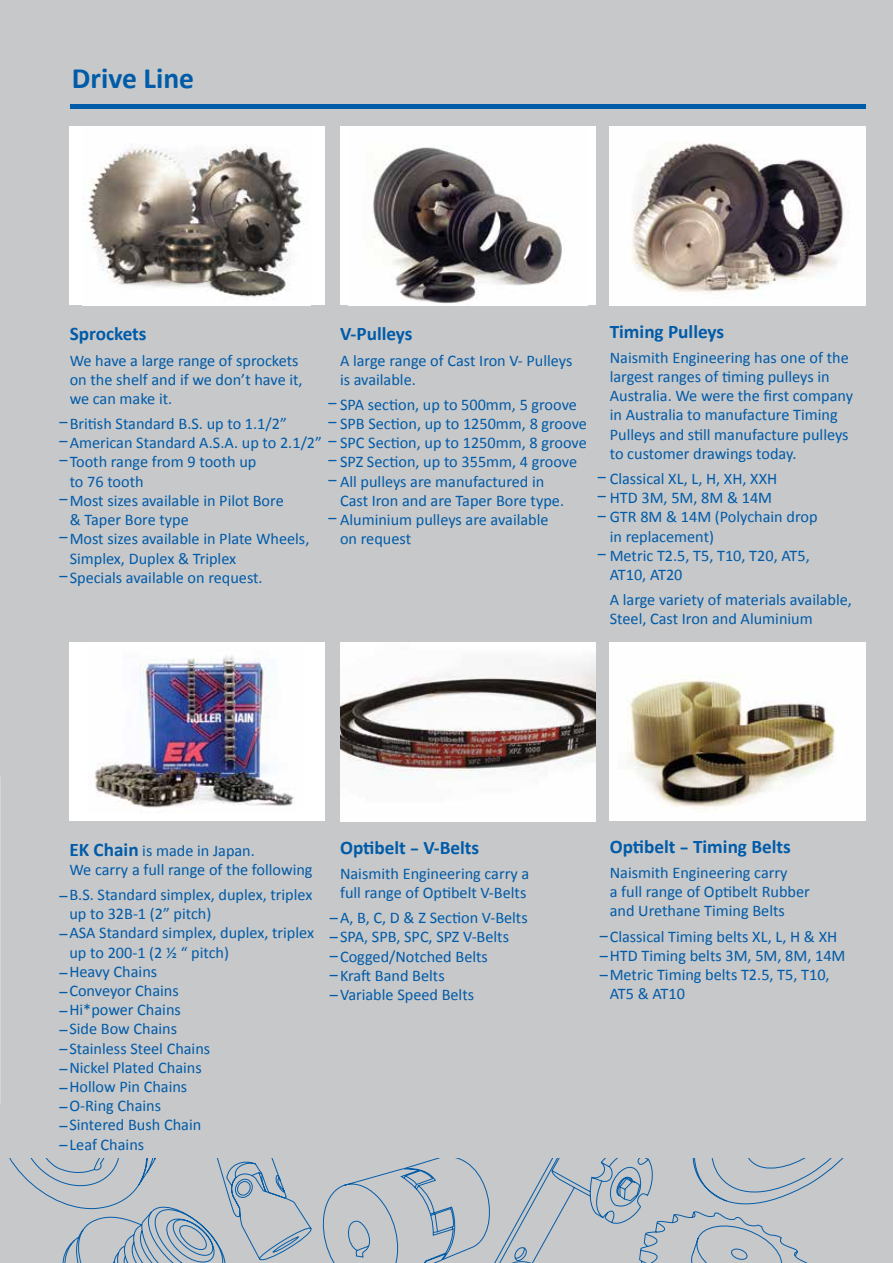
<style>
.page{position:relative;width:893px;height:1263px;background:#c7c8ca}
.page>*{position:absolute;margin:0;border:0;box-sizing:border-box;transform-origin:0 0}
.t1{font:700 29.55px "Calibri";color:#005ba8}
.t2{font:700 19.2px "Calibri";color:#005ba8}
.t3{font:16.2px/19.2px "Calibri";color:#005ba8}
.s1{font-weight:700;font-size:19.2px}
</style>
<div class="page">
<svg style="left:9px;top:1159px;width:834px;height:104px"></svg>
<hr style="left:70px;top:104px;width:795px;height:4px;background:#005ba8">
<div style="left:70px;top:127px;width:255px;height:178px;background:#fff"></div>
<img style="left:82px;top:144px;width:222px;height:155px">
<img style="left:610px;top:127px;width:255px;height:178px">
<div style="left:340px;top:127px;width:255px;height:178px;background:#fff"></div>
<img style="left:373px;top:146px;width:189px;height:158px">
<img style="left:610px;top:642px;width:255px;height:178px">
<img style="left:340px;top:643px;width:255px;height:178px">
<div style="left:69px;top:642px;width:256px;height:178px;background:#fff"></div>
<img style="left:94px;top:655px;width:200px;height:158px">
<h1 class="t1" style="left:72px;top:60px;width:124px">Drive Line</h1>
<p class="t2" style="left:70px;top:322px;width:78px">Sprockets</p>
<p class="t3" style="left:70px;top:350px;width:234px">We have a large range of sprockets on the shelf and if we don’t have it, we can make it.</p>
<p class="t3" style="left:70px;top:413px;width:254px">British Standard B.S. up to 1.1/2”<br>American Standard A.S.A. up to 2.1/2”<br>Tooth range from 9 tooth up<br>to 76 tooth<br>Most sizes available in Pilot Bore<br>&amp; Taper Bore type<br>Most sizes available in Plate Wheels,<br>Simplex, Duplex &amp; Triplex<br>Specials available on request.</p>
<p class="t2" style="left:340px;top:322px;width:74px">V-Pulleys</p>
<p class="t3" style="left:340px;top:350px;width:234px">A large range of Cast Iron V- Pulleys is available.</p>
<p class="t3" style="left:340px;top:394px;width:248px">SPA section, up to 500mm, 5 groove<br>SPB Section, up to 1250mm, 8 groove<br>SPC Section, up to 1250mm, 8 groove<br>SPZ Section, up to 355mm, 4 groove<br>All pulleys are manufactured in<br>Cast Iron and are Taper Bore type.<br>Aluminium pulleys are available<br>on request</p>
<p class="t3" style="left:329px;top:392px;width:10px;text-align:justify">– – – – –</p>
<p class="t3" style="left:329px;top:507px;width:10px">–</p>
<p class="t3" style="left:59px;top:411px;width:10px;text-align:justify">– – –</p>
<p class="t3" style="left:59px;top:488px;width:10px">–</p>
<p class="t3" style="left:59px;top:526px;width:10px">–</p>
<p class="t3" style="left:59px;top:565px;width:10px">–</p>
<p class="t2" style="left:610px;top:319px;width:116px">Timing Pulleys</p>
<p class="t3" style="left:610px;top:347px;width:245px">Naismith Engineering has one of the largest ranges of timing pulleys in Australia. We were the first company in Australia to manufacture Timing Pulleys and still manufacture pulleys to customer drawings today.</p>
<p class="t3" style="left:610px;top:468px;width:209px">Classical XL, L, H, XH, XXH<br>HTD 3M, 5M, 8M &amp; 14M<br>GTR 8M &amp; 14M (Polychain drop in replacement)<br>Metric T2.5, T5, T10, T20, AT5,<br>AT10, AT20</p>
<p class="t3" style="left:610px;top:589px;width:244px">A large variety of materials available,<br>Steel, Cast Iron and Aluminium</p>
<p class="t3" style="left:598px;top:466px;width:10px;text-align:justify">– – –</p>
<p class="t3" style="left:598px;top:543px;width:10px">–</p>
<p class="t3" style="left:69px;top:840px;width:245px"><span class="s1">EK Chain</span> is made in Japan.<br>We carry a full range of the following</p>
<p class="t3" style="left:59px;top:884px;width:255px">–B.S. Standard simplex, duplex, triplex</p>
<p class="t3" style="left:69px;top:903px;width:143px">up to 32B-1 (2” pitch)</p>
<p class="t3" style="left:59px;top:922px;width:256px">–ASA Standard simplex, duplex, triplex</p>
<p class="t3" style="left:69px;top:942px;width:161px">up to 200-1 (2 ½ “ pitch)</p>
<p class="t3" style="left:59px;top:961px;width:99px">–Heavy Chains</p>
<p class="t3" style="left:59px;top:980px;width:121px">–Conveyor Chains</p>
<p class="t3" style="left:59px;top:999px;width:123px">–Hi*power Chains</p>
<p class="t3" style="left:59px;top:1019px;width:119px">–Side Bow Chains</p>
<p class="t3" style="left:59px;top:1038px;width:152px">–Stainless Steel Chains</p>
<p class="t3" style="left:59px;top:1057px;width:144px">–Nickel Plated Chains</p>
<p class="t3" style="left:59px;top:1076px;width:129px">–Hollow Pin Chains</p>
<p class="t3" style="left:59px;top:1095px;width:103px">–O-Ring Chains</p>
<p class="t3" style="left:59px;top:1115px;width:143px">–Sintered Bush Chain</p>
<p class="t3" style="left:59px;top:1134px;width:86px">–Leaf Chains</p>
<p class="t2" style="left:340px;top:835px;width:141px">Optibelt - V-Belts</p>
<p class="t3" style="left:340px;top:863px;width:191px">Naismith Engineering carry a full range of Optibelt V-Belts</p>
<p class="t3" style="left:330px;top:907px;width:199px">–A, B, C, D &amp; Z Section V-Belts –SPA, SPB, SPC, SPZ V-Belts –Cogged/Notched Belts –Kraft Band Belts<br>–Variable Speed Belts</p>
<p class="t2" style="left:610px;top:835px;width:183px">Optibelt - Timing Belts</p>
<p class="t3" style="left:610px;top:862px;width:202px">Naismith Engineering carry<br>a full range of Optibelt Rubber and Urethane Timing Belts</p>
<p class="t3" style="left:600px;top:926px;width:239px">–Classical Timing belts XL, L, H &amp; XH</p>
<p class="t3" style="left:600px;top:945px;width:247px">–HTD Timing belts 3M, 5M, 8M, 14M</p>
<p class="t3" style="left:600px;top:964px;width:231px">–Metric Timing belts T2.5, T5, T10,</p>
<p class="t3" style="left:610px;top:983px;width:77px">AT5 &amp; AT10</p>
</div>
